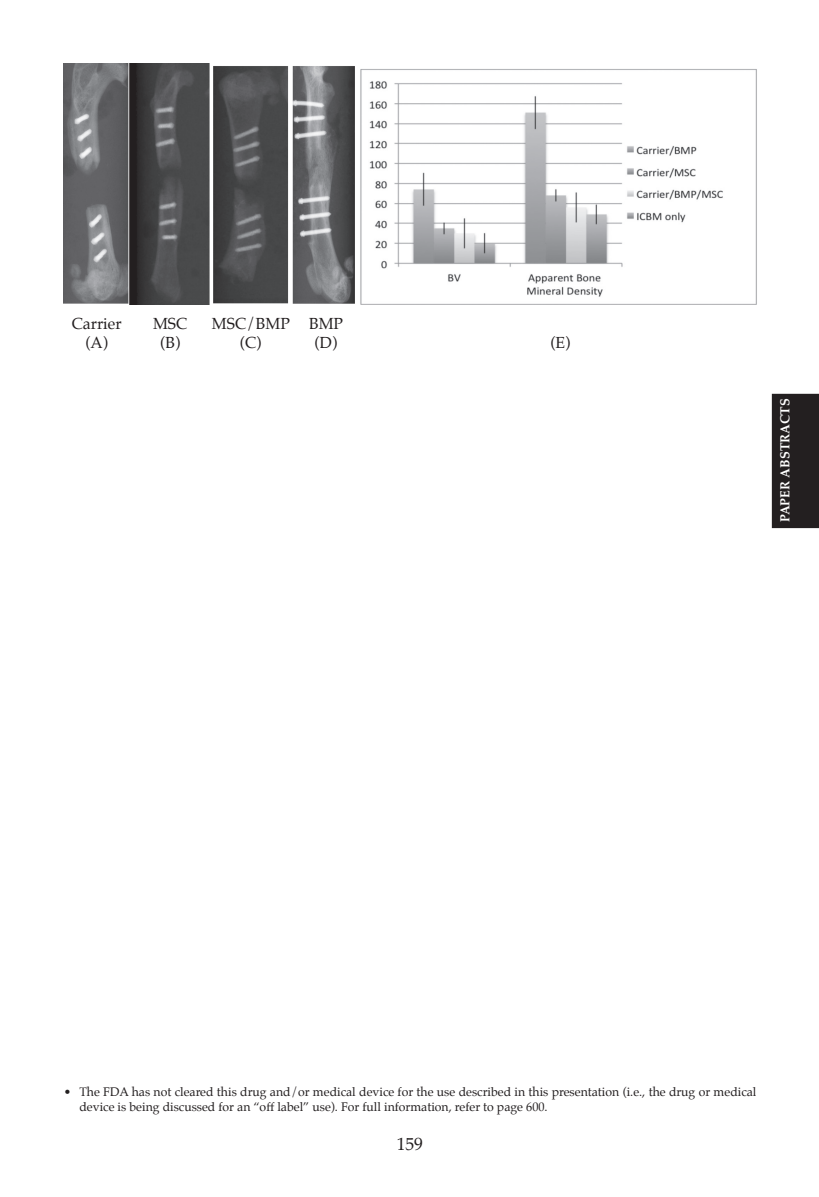
<style>
.page{position:relative;width:819px;height:1197px;background:#fff}
.page>*{position:absolute;margin:0;border:0;box-sizing:border-box;transform-origin:0 0}
.t1{font:17.5px "Palatino";color:#231f20}
.t2{font:15.75px "Palatino";color:#231f20}
.t3{font:700 13.12px "Palatino";color:#fff}
.t4{font:12.25px/14.9px "Palatino";color:#231f20}
</style>
<div class="page">
<div style="left:772px;top:394px;width:47px;height:134px;background:#231f20"></div>
<img style="left:63px;top:64px;width:694px;height:241px">
<p class="t2" style="left:72px;top:310px;width:51px">Carrier</p>
<p class="t2" style="left:153px;top:310px;width:36px">MSC</p>
<p class="t2" style="left:212px;top:310px;width:133px">MSC/BMP BMP</p>
<p class="t2" style="left:85px;top:329px;width:24px">(A)</p>
<p class="t2" style="left:160px;top:329px;width:22px">(B)</p>
<p class="t2" style="left:240px;top:329px;width:23px">(C)</p>
<p class="t2" style="left:315px;top:329px;width:24px">(D)</p>
<p class="t2" style="left:550px;top:329px;width:22px">(E)</p>
<p class="t3" style="left:774px;top:522px;width:125px;rotate:-90deg">PAPER ABSTRACTS</p>
<p class="t4" style="left:79px;top:1085px;width:679px;text-indent:-16px">• The FDA has not cleared this drug and/or medical device for the use described in this presentation (i.e., the drug or medical device is being discussed for an “off label” use). For full information, refer to page 600.</p>
<p class="t1" style="left:397px;top:1129px;width:28px">159</p>
</div>
